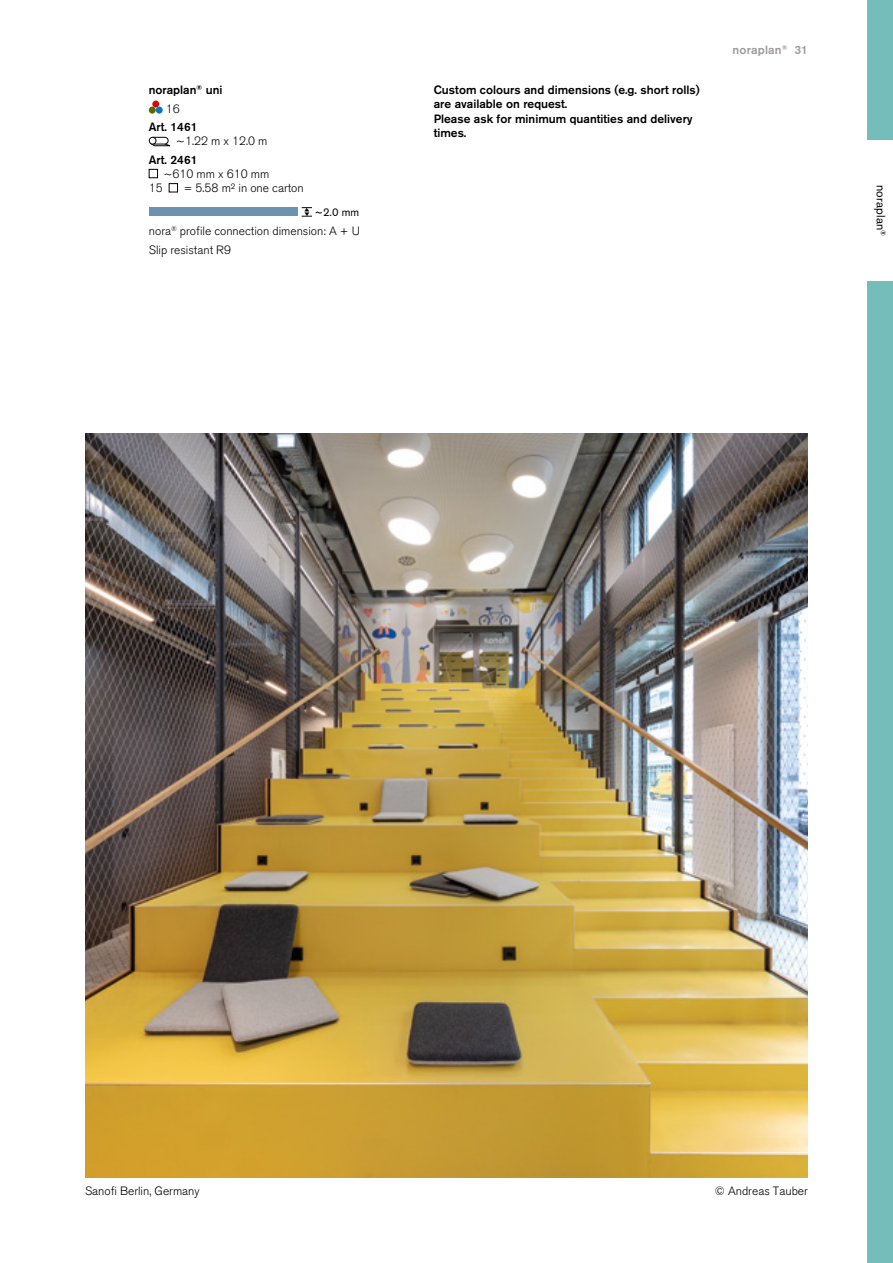
<style>
.page{position:relative;width:893px;height:1263px;background:#fff}
.page>*{position:absolute;margin:0;border:0;box-sizing:border-box;transform-origin:0 0}
.t1{font:500 12px/14.2px "Akzidenz Grotesk Pro";color:#000}
.t2{font:300 12px/18.5px "Akzidenz Grotesk Pro";color:#000}
.t3{font:500 12px "Akzidenz Grotesk Pro";letter-spacing:.015em;color:#9f9a9c}
.t4{font:12px "Akzidenz Grotesk Pro";letter-spacing:.015em;color:#000}
.t5{font:11.25px "Akzidenz Grotesk Pro";color:#000}
.s1{font-weight:300}
</style>
<div class="page">
<img style="left:85px;top:434px;width:723px;height:744px">
<div style="left:867px;top:0;width:26px;height:1263px;background:#75bdbb"></div>
<div style="left:149px;top:208px;width:148px;height:8px;background:#6c92af"></div>
<svg style="left:302px;top:207px;width:10px;height:10px"></svg>
<div style="left:152px;top:101px;width:7px;height:7px;background:#d20a11;border-radius:50%"></div>
<div style="left:149px;top:107px;width:7px;height:7px;background:#5a6703;border-radius:50%"></div>
<div style="left:156px;top:107px;width:7px;height:7px;background:#007bbe;border-radius:50%"></div>
<svg style="left:149px;top:137px;width:21px;height:9px"></svg>
<svg style="left:149px;top:169px;width:9px;height:9px"></svg>
<svg style="left:169px;top:183px;width:9px;height:10px"></svg>
<div style="left:861px;top:140px;width:32px;height:141px;background:#fff"></div>
<p class="t1" style="left:166px;top:80px;width:58px;line-height:18.5px;text-indent:-17px">noraplan<sup>®</sup> uni<br><span class="s1">16</span></p>
<p class="t1" style="left:149px;top:120px;width:50px">Art. 1461</p>
<p class="t2" style="left:176px;top:132px;width:93px">~1.22 m x 12.0 m</p>
<p class="t1" style="left:149px;top:152px;width:50px">Art. 2461</p>
<p class="t2" style="left:164px;top:165px;width:107px">~610 mm x 610 mm</p>
<p class="t2" style="left:149px;top:179px;width:15px">15</p>
<p class="t2" style="left:184px;top:179px;width:121px">= 5.58 m² in one carton</p>
<p class="t2" style="left:149px;top:222px;width:213px">nora<sup>®</sup> profile connection dimension: A + U<br>Slip resistant R9</p>
<p class="t5" style="left:315px;top:204px;width:46px">~2.0 mm</p>
<p class="t1" style="left:434px;top:83px;width:267px">Custom colours and dimensions (e.g. short rolls) are available on request.<br>Please ask for minimum quantities and delivery times.</p>
<p class="t3" style="left:733px;top:42px;width:77px">noraplan<sup>®</sup> 31</p>
<p class="t4" style="left:889px;top:185px;width:53px;rotate:90deg">noraplan<sup>®</sup></p>
<p class="t2" style="left:85px;top:1182px;width:116px">Sanofi Berlin, Germany</p>
<p class="t2" style="left:715px;top:1182px;width:94px">© Andreas Tauber</p>
</div>
